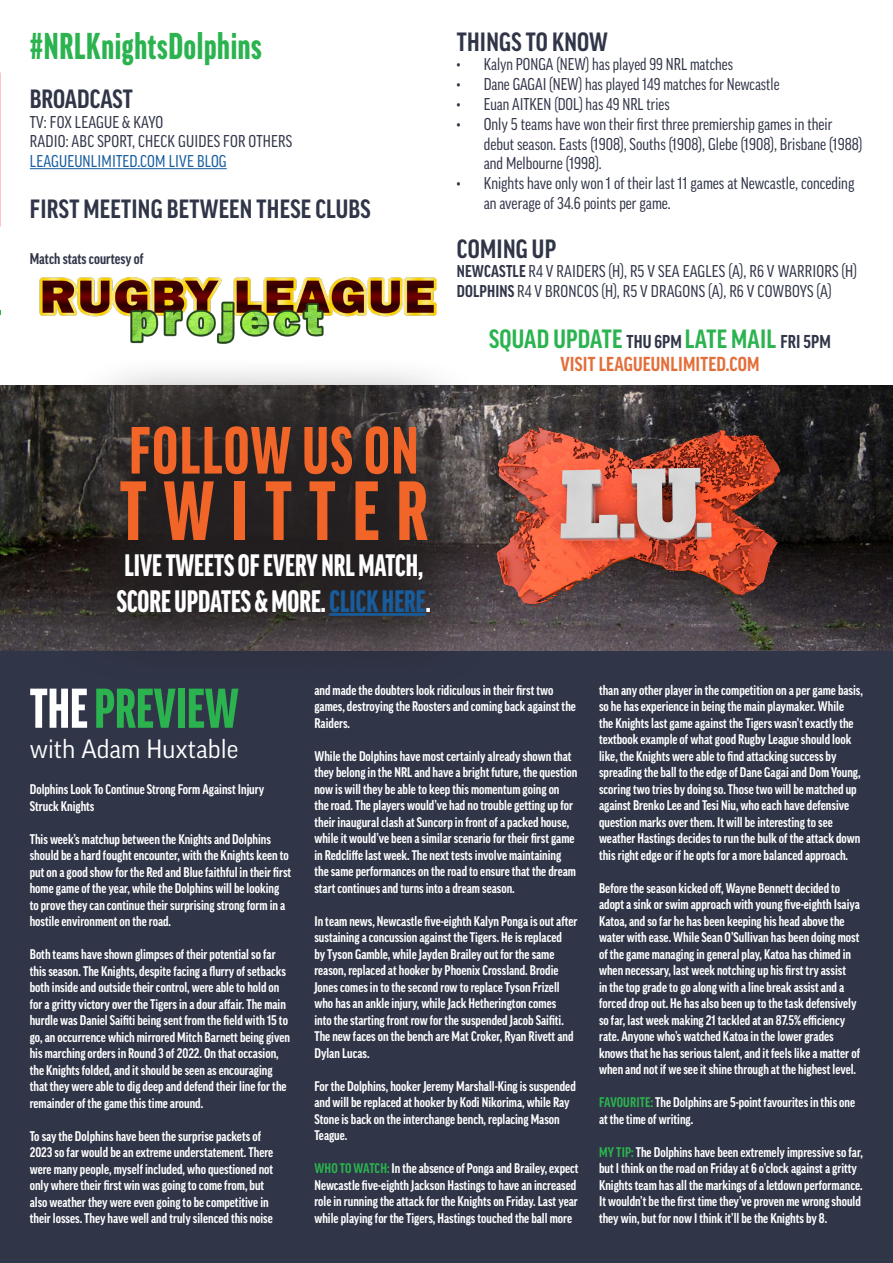
<style>
.page{position:relative;width:893px;height:1263px;background:#fff}
.page>*{position:absolute;margin:0;border:0;box-sizing:border-box;transform-origin:0 0}
.t1{font:900 extra-condensed 80.85px "Good Pro";letter-spacing:.21em;color:#f26529}
.t2{font:900 extra-condensed 64.2px "Good Pro";letter-spacing:.03em;color:#f26529}
.t3{font:900 extra-condensed 54px "Good Pro";color:#2bb34f}
.t4{font:900 extra-condensed 36px "Good Pro";letter-spacing:.02em;color:#2bb34f}
.t5{font:900 extra-condensed 29.85px/35.8px "Good Pro";color:#fff}
.t6{font:700 condensed 25.5px "Good Pro";letter-spacing:.01em;color:#303548}
.t7{font:700 condensed 25.5px "Good Pro";letter-spacing:.01em;color:#2bb34f}
.t8{font:25.5px "Good Pro";color:#fff}
.t9{font:700 condensed 19.5px "Good Pro";letter-spacing:.01em;color:#e36e3a}
.LU_Program_general_t{font:16.5px/19.8px "Good Pro Cond News";color:#303548}
.LU_Program_general_t-2{font:16.5px "Good Pro Cond News";letter-spacing:.01em;color:#175d9e}
.LU_Program_general_t-3{font:700 condensed 15px "Good Pro";color:#303548}
.LU_Program_general_t-4{font:700 condensed 13.5px/16.5px "Good Pro";color:#fff}
.s1{color:#175d9e}
.s2{font-family:"Good Pro";font-weight:700;font-stretch:condensed}
.s3{font-size:18px;color:#303548}
.s4{color:#fff}
.s5{color:#2bb34f}
</style>
<div class="page">
<hr style="left:0;top:28px;width:1px;height:33px;background:#2bb34f">
<hr style="left:30px;top:168px;width:197px;height:1px;background:#175d9e">
<img style="left:39px;top:277px;width:398px;height:67px">
<div style="left:1px;top:651px;width:892px;height:612px;background:#303548"></div>
<img style="left:1px;top:385px;width:892px;height:266px">
<img style="left:499px;top:406px;width:336px;height:230px">
<div style="left:48px;top:355px;width:451px;height:333px;background:#231f20;opacity:.96"></div>
<hr style="left:329px;top:613px;width:97px;height:3px;background:#175d9e">
<p class="t4" style="left:30px;top:26px;width:234px">#NRLKnightsDolphins</p>
<p class="t6" style="left:30px;top:84px;width:105px">BROADCAST</p>
<p class="LU_Program_general_t" style="left:30px;top:112px;width:135px">TV: FOX LEAGUE &amp; KAYO</p>
<p class="LU_Program_general_t" style="left:30px;top:132px;width:264px">RADIO: ABC SPORT, CHECK GUIDES FOR OTHERS</p>
<p class="LU_Program_general_t-2" style="left:30px;top:152px;width:198px">LEAGUEUNLIMITED.COM LIVE BLOG</p>
<p class="t6" style="left:30px;top:194px;width:342px">FIRST MEETING BETWEEN THESE CLUBS</p>
<p class="LU_Program_general_t-3" style="left:30px;top:250px;width:115px">Match stats courtesy of</p>
<p class="t2" style="left:129px;top:415px;width:290px">FOLLOW US ON</p>
<p class="t1" style="left:120px;top:466px;width:310px">TWITTER</p>
<p class="t5" style="left:117px;top:547px;width:315px">LIVE TWEETS OF EVERY NRL MATCH,<br>SCORE UPDATES &amp; MORE. <span class="s1">CLICK HERE</span>.</p>
<p class="t6" style="left:457px;top:27px;width:153px">THINGS TO KNOW</p>
<p class="LU_Program_general_t" style="left:457px;top:55px;width:278px">• Kalyn PONGA (NEW) has played 99 NRL matches</p>
<p class="LU_Program_general_t" style="left:457px;top:74px;width:324px">• Dane GAGAI (NEW) has played 149 matches for Newcastle</p>
<p class="LU_Program_general_t" style="left:457px;top:94px;width:214px">• Euan AITKEN (DOL) has 49 NRL tries</p>
<p class="LU_Program_general_t" style="left:484px;top:114px;width:380px;text-indent:-27px">• Only 5 teams have won their first three premiership games in their debut season. Easts (1908), Souths (1908), Glebe (1908), Brisbane (1988) and Melbourne (1998).</p>
<p class="LU_Program_general_t" style="left:484px;top:173px;width:372px;text-indent:-27px">• Knights have only won 1 of their last 11 games at Newcastle, conceding an average of 34.6 points per game.</p>
<p class="t6" style="left:457px;top:234px;width:101px">COMING UP</p>
<p class="LU_Program_general_t" style="left:457px;top:262px;width:402px"><span class="s2">NEWCASTLE</span> R4 V RAIDERS (H), R5 V SEA EAGLES (A), R6 V WARRIORS (H)</p>
<p class="LU_Program_general_t" style="left:457px;top:281px;width:376px"><span class="s2">DOLPHINS</span> R4 V BRONCOS (H), R5 V DRAGONS (A), R6 V COWBOYS (A)</p>
<p class="t7" style="left:489px;top:324px;width:343px">SQUAD UPDATE <span class="s3">THU 6PM</span> LATE MAIL <span class="s3">FRI 5PM</span></p>
<p class="t9" style="left:560px;top:353px;width:201px">VISIT LEAGUEUNLIMITED.COM</p>
<p class="t3" style="left:30px;top:678px;width:210px"><span class="s4">THE</span> PREVIEW</p>
<p class="t8" style="left:30px;top:735px;width:210px">with Adam Huxtable</p>
<p class="LU_Program_general_t-4" style="left:30px;top:781px;width:236px">Dolphins Look To Continue Strong Form Against Injury<br>Struck Knights</p>
<p class="LU_Program_general_t-4" style="left:30px;top:831px;width:263px">This week’s matchup between the Knights and Dolphins should be a hard fought encounter, with the Knights keen to put on a good show for the Red and Blue faithful in their first home game of the year, while the Dolphins will be looking to prove they can continue their surprising strong form in a hostile environment on the road.</p>
<p class="LU_Program_general_t-4" style="left:30px;top:946px;width:262px">Both teams have shown glimpses of their potential so far this season. The Knights, despite facing a flurry of setbacks both inside and outside their control, were able to hold on for a gritty victory over the Tigers in a dour affair. The main hurdle was Daniel Saifiti being sent from the field with 15 to go, an occurrence which mirrored Mitch Barnett being given his marching orders in Round 3 of 2022. On that occasion, the Knights folded, and it should be seen as encouraging that they were able to dig deep and defend their line for the remainder of the game this time around.</p>
<p class="LU_Program_general_t-4" style="left:30px;top:1128px;width:245px">To say the Dolphins have been the surprise packets of 2023 so far would be an extreme understatement. There were many people, myself included, who questioned not only where their first win was going to come from, but also weather they were even going to be competitive in their losses. They have well and truly silenced this noise</p>
<p class="LU_Program_general_t-4" style="left:314px;top:682px;width:263px">and made the doubters look ridiculous in their first two games, destroying the Roosters and coming back against the<br>Raiders.</p>
<p class="LU_Program_general_t-4" style="left:314px;top:748px;width:264px">While the Dolphins have most certainly already shown that they belong in the NRL and have a bright future, the question now is will they be able to keep this momentum going on<br>the road. The players would’ve had no trouble getting up for their inaugural clash at Suncorp in front of a packed house, while it would’ve been a similar scenario for their first game in Redcliffe last week. The next tests involve maintaining the same performances on the road to ensure that the dream start continues and turns into a dream season.</p>
<p class="LU_Program_general_t-4" style="left:314px;top:913px;width:265px">In team news, Newcastle five-eighth Kalyn Ponga is out after sustaining a concussion against the Tigers. He is replaced<br>by Tyson Gamble, while Jayden Brailey out for the same reason, replaced at hooker by Phoenix Crossland. Brodie Jones comes in to the second row to replace Tyson Frizell who has an ankle injury, while Jack Hetherington comes<br>into the starting front row for the suspended Jacob Saifiti.<br>The new faces on the bench are Mat Croker, Ryan Rivett and Dylan Lucas.</p>
<p class="LU_Program_general_t-4" style="left:314px;top:1078px;width:263px">For the Dolphins, hooker Jeremy Marshall-King is suspended and will be replaced at hooker by Kodi Nikorima, while Ray Stone is back on the interchange bench, replacing Mason Teague.</p>
<p class="LU_Program_general_t-4" style="left:314px;top:1160px;width:266px"><span class="s5">WHO TO WATCH:</span> In the absence of Ponga and Brailey, expect Newcastle five-eighth Jackson Hastings to have an increased role in running the attack for the Knights on Friday. Last year while playing for the Tigers, Hastings touched the ball more</p>
<p class="LU_Program_general_t-4" style="left:599px;top:682px;width:265px">than any other player in the competition on a per game basis, so he has experience in being the main playmaker. While<br>the Knights last game against the Tigers wasn’t exactly the textbook example of what good Rugby League should look like, the Knights were able to find attacking success by spreading the ball to the edge of Dane Gagai and Dom Young, scoring two tries by doing so. Those two will be matched up against Brenko Lee and Tesi Niu, who each have defensive question marks over them. It will be interesting to see weather Hastings decides to run the bulk of the attack down this right edge or if he opts for a more balanced approach.</p>
<p class="LU_Program_general_t-4" style="left:599px;top:880px;width:263px">Before the season kicked off, Wayne Bennett decided to adopt a sink or swim approach with young five-eighth Isaiya Katoa, and so far he has been keeping his head above the water with ease. While Sean O’Sullivan has been doing most of the game managing in general play, Katoa has chimed in when necessary, last week notching up his first try assist<br>in the top grade to go along with a line break assist and a forced drop out. He has also been up to the task defensively so far, last week making 21 tackled at an 87.5% efficiency rate. Anyone who’s watched Katoa in the lower grades knows that he has serious talent, and it feels like a matter of when and not if we see it shine through at the highest level.</p>
<p class="LU_Program_general_t-4" style="left:599px;top:1094px;width:258px"><span class="s5">FAVOURITE:</span> The Dolphins are 5-point favourites in this one at the time of writing.</p>
<p class="LU_Program_general_t-4" style="left:599px;top:1144px;width:265px"><span class="s5">MY TIP:</span> The Dolphins have been extremely impressive so far, but I think on the road on Friday at 6 o’clock against a gritty Knights team has all the markings of a letdown performance.<br>It wouldn’t be the first time they’ve proven me wrong should they win, but for now I think it’ll be the Knights by 8.</p>
</div>
